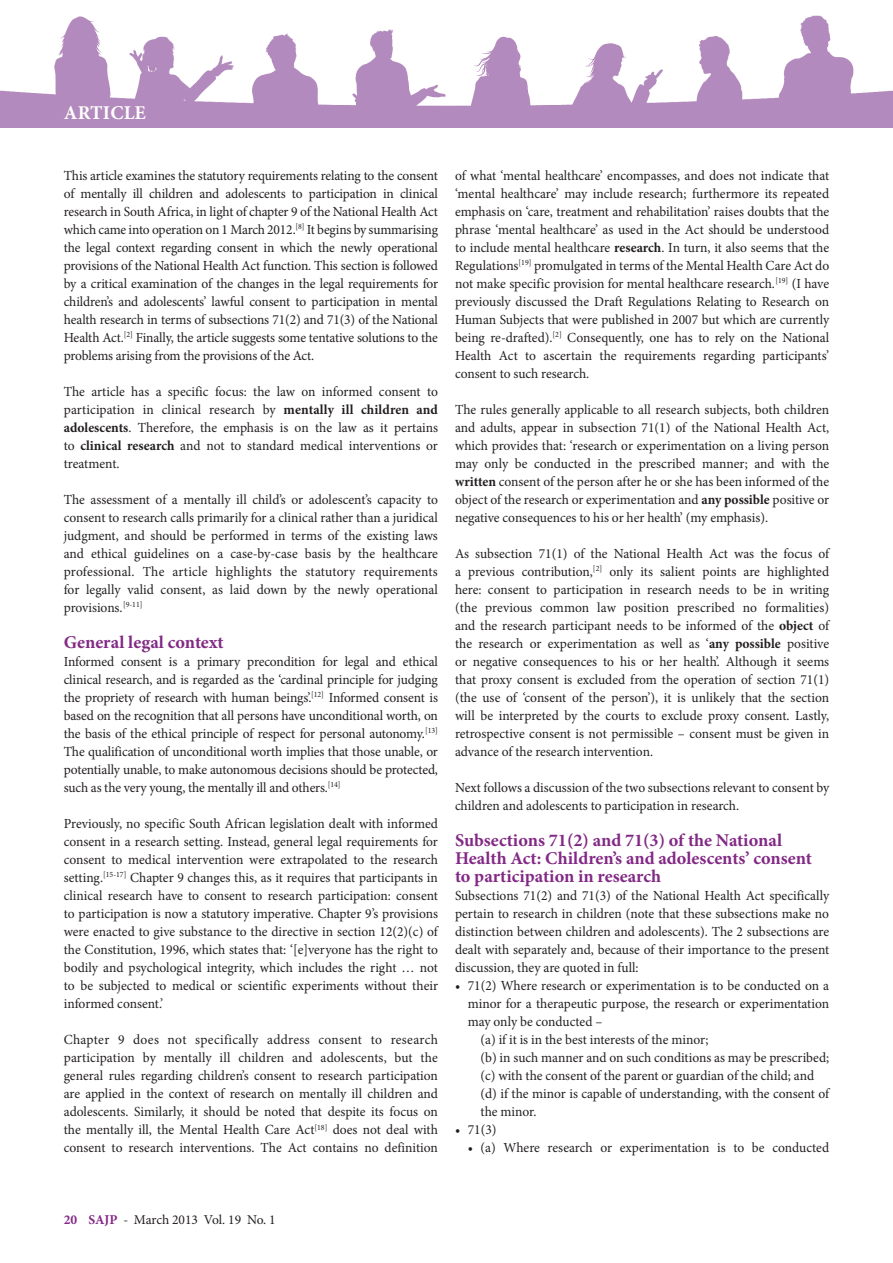
<style>
.page{position:relative;width:893px;height:1263px;background:#fff}
.page>*{position:absolute;margin:0;border:0;box-sizing:border-box;transform-origin:0 0}
.t1{font:700 19.5px "Minion Pro";letter-spacing:.01em;color:#fff}
.B_HEAD{font:700 18px/18px "Minion Pro";color:#822985}
.BODY_TEXT{font:13.95px/18px "Minion Pro";letter-spacing:-.005em;color:#231f20;text-align:justify}
.t2{font:13.5px "Minion Pro";letter-spacing:-.005em;color:#231f20}
.s1{font-weight:700}
.s2{font-weight:700;color:#822985}
</style>
<div class="page">
<img style="left:0;top:15px;width:893px;height:113px">
<h1 class="t1" style="left:64px;top:99px;width:84px">ARTICLE</h1>
<p class="BODY_TEXT" style="left:64px;top:167px;width:376px">This article examines the statutory requirements relating to the consent of mentally ill children and adolescents to participation in clinical research in South Africa, in light of chapter 9 of the National Health Act which came into operation on 1 March 2012.<sup>[8]</sup> It begins by summarising the legal context regarding consent in which the newly operational provisions of the National Health Act function. This section is followed by a critical examination of the changes in the legal requirements for children’s and adolescents’ lawful consent to participation in mental health research in terms of subsections 71(2) and 71(3) of the National Health Act.<sup>[2]</sup> Finally, the article suggests some tentative solutions to the problems arising from the provisions of the Act.</p>
<p class="BODY_TEXT" style="left:64px;top:383px;width:376px">The article has a specific focus: the law on informed consent to participation in clinical research by <span class="s1">mentally ill children and adolescents</span>. Therefore, the emphasis is on the law as it pertains to <span class="s1">clinical research</span> and not to standard medical interventions or treatment.</p>
<p class="BODY_TEXT" style="left:64px;top:491px;width:376px">The assessment of a mentally ill child’s or adolescent’s capacity to consent to research calls primarily for a clinical rather than a juridical judgment, and should be performed in terms of the existing laws and ethical guidelines on a case-by-case basis by the healthcare professional. The article highlights the statutory requirements for legally valid consent, as laid down by the newly operational provisions.<sup>[9-11]</sup></p>
<h2 class="B_HEAD" style="left:64px;top:633px;width:161px">General legal context</h2>
<p class="BODY_TEXT" style="left:64px;top:653px;width:376px">Informed consent is a primary precondition for legal and ethical clinical research, and is regarded as the ‘cardinal principle for judging the propriety of research with human beings’.<sup>[12]</sup> Informed consent is based on the recognition that all persons have unconditional worth, on the basis of the ethical principle of respect for personal autonomy.<sup>[13] </sup>The qualification of unconditional worth implies that those unable, or potentially unable, to make autonomous decisions should be protected, such as the very young, the mentally ill and others.<sup>[14]</sup></p>
<p class="BODY_TEXT" style="left:64px;top:815px;width:376px">Previously, no specific South African legislation dealt with informed consent in a research setting. Instead, general legal requirements for consent to medical intervention were extrapolated to the research setting.<sup>[15-17]</sup> Chapter 9 changes this, as it requires that participants in clinical research have to consent to research participation: consent to participation is now a statutory imperative. Chapter 9’s provisions were enacted to give substance to the directive in section 12(2)(c) of the Constitution, 1996, which states that: ‘[e]veryone has the right to bodily and psychological integrity, which includes the right … not to be subjected to medical or scientific experiments without their informed consent.’</p>
<p class="BODY_TEXT" style="left:64px;top:1031px;width:376px">Chapter 9 does not specifically address consent to research participation by mentally ill children and adolescents, but the general rules regarding children’s consent to research participation are applied in the context of research on mentally ill children and adolescents. Similarly, it should be noted that despite its focus on the mentally ill, the Mental Health Care Act<sup>[18]</sup> does not deal with consent to research interventions. The Act contains no definition</p>
<p class="BODY_TEXT" style="left:455px;top:167px;width:376px">of what ‘mental healthcare’ encompasses, and does not indicate that ‘mental healthcare’ may include research; furthermore its repeated emphasis on ‘care, treatment and rehabilitation’ raises doubts that the phrase ‘mental healthcare’ as used in the Act should be understood to include mental healthcare <span class="s1">research</span>. In turn, it also seems that the Regulations<sup>[19]</sup> promulgated in terms of the Mental Health Care Act do not make specific provision for mental healthcare research.<sup>[19]</sup> (I have previously discussed the Draft Regulations Relating to Research on Human Subjects that were published in 2007 but which are currently being re-drafted).<sup>[2]</sup> Consequently, one has to rely on the National Health Act to ascertain the requirements regarding participants’ consent to such research.</p>
<p class="BODY_TEXT" style="left:455px;top:401px;width:376px">The rules generally applicable to all research subjects, both children and adults, appear in subsection 71(1) of the National Health Act, which provides that: ‘research or experimentation on a living person may only be conducted in the prescribed manner; and with the <span class="s1">written</span> consent of the person after he or she has been informed of the object of the research or experimentation and <span class="s1">any possible</span> positive or negative consequences to his or her health’ (my emphasis).</p>
<p class="BODY_TEXT" style="left:455px;top:545px;width:376px">As subsection 71(1) of the National Health Act was the focus of a previous contribution,<sup>[2]</sup> only its salient points are highlighted here: consent to participation in research needs to be in writing (the previous common law position prescribed no formalities) and the research participant needs to be informed of the <span class="s1">object</span> of the research or experimentation as well as ‘<span class="s1">any possible</span> positive or negative consequences to his or her health’. Although it seems that proxy consent is excluded from the operation of section 71(1) (the use of ‘consent of the person’), it is unlikely that the section will be interpreted by the courts to exclude proxy consent. Lastly, retrospective consent is not permissible – consent must be given in advance of the research intervention.</p>
<p class="BODY_TEXT" style="left:455px;top:779px;width:376px">Next follows a discussion of the two subsections relevant to consent by children and adolescents to participation in research.</p>
<h2 class="B_HEAD" style="left:455px;top:831px;width:359px">Subsections 71(2) and 71(3) of the National<br>Health Act: Children’s and adolescents’ consent to participation in research</h2>
<p class="BODY_TEXT" style="left:455px;top:887px;width:376px">Subsections 71(2) and 71(3) of the National Health Act specifically pertain to research in children (note that these subsections make no distinction between children and adolescents). The 2 subsections are dealt with separately and, because of their importance to the present discussion, they are quoted in full:</p>
<p class="BODY_TEXT" style="left:468px;top:977px;width:363px;text-indent:-13px">• 71(2) Where research or experimentation is to be conducted on a minor for a therapeutic purpose, the research or experimentation may only be conducted –</p>
<p class="BODY_TEXT" style="left:480px;top:1031px;width:229px">(a) if it is in the best interests of the minor;</p>
<p class="BODY_TEXT" style="left:480px;top:1049px;width:350px">(b) in such manner and on such conditions as may be prescribed;</p>
<p class="BODY_TEXT" style="left:480px;top:1067px;width:335px">(c) with the consent of the parent or guardian of the child; and</p>
<p class="BODY_TEXT" style="left:480px;top:1085px;width:350px">(d) if the minor is capable of understanding, with the consent of the minor.</p>
<p class="BODY_TEXT" style="left:455px;top:1121px;width:43px">• 71(3)</p>
<p class="BODY_TEXT" style="left:468px;top:1139px;width:363px">• (a) Where research or experimentation is to be conducted</p>
<p class="t2" style="left:64px;top:1211px;width:213px"><span class="s2">20 SAJP</span> - March 2013 Vol. 19 No. 1</p>
</div>
